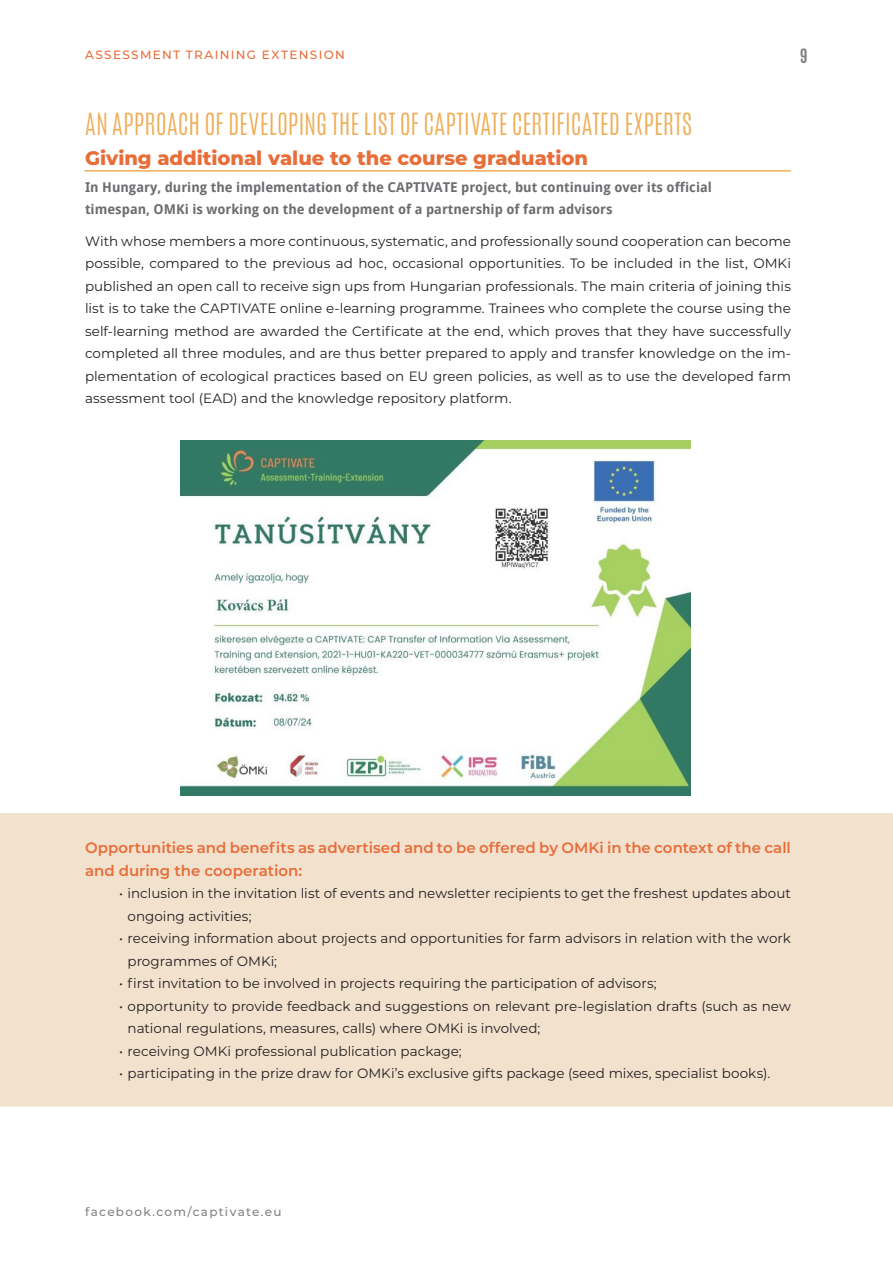
<style>
.page{position:relative;width:893px;height:1263px;background:#fff}
.page>*{position:absolute;margin:0;border:0;box-sizing:border-box;transform-origin:0 0}
.Box_04_Top{font:300 25.5px "Antonio";letter-spacing:.005em;color:#efae58}
.Box_04_Top-2{font:800 19.5px "Montserrat";color:#e76d39}
.t1{font:700 16.5px "Antonio";color:#808285}
.Body_Text{font:600 15px/22.5px "Montserrat";color:#e76d39}
.Body_Text-2{font:13.5px/22.5px "Montserrat";color:#231f20}
.Box_03_Sub{font:700 13.5px/22.5px "Droid Sans";color:#6c6d70}
.t2{font:500 12px "Montserrat";letter-spacing:.115em;color:#e76d39}
.t3{font:500 12px "Montserrat";letter-spacing:.105em;color:#808285}
</style>
<div class="page">
<div style="left:0;top:813px;width:893px;height:294px;background:#f2e1cd"></div>
<img style="left:180px;top:441px;width:511px;height:355px">
<hr style="left:84px;top:170px;width:707px;height:2px;background:#efae58">
<p class="t2" style="left:85px;top:46px;width:261px">ASSESSMENT TRAINING EXTENSION</p>
<p class="t1" style="left:800px;top:43px;width:9px">9</p>
<p class="Box_04_Top" style="left:85px;top:106px;width:609px">AN APPROACH OF DEVELOPING THE LIST OF CAPTIVATE CERTIFICATED EXPERTS</p>
<p class="Box_04_Top-2" style="left:85px;top:144px;width:504px">Giving additional value to the course graduation</p>
<p class="Box_03_Sub" style="left:85px;top:175px;width:628px">In Hungary, during the implementation of the CAPTIVATE project, but continuing over its official timespan, OMKi is working on the development of a partnership of farm advisors</p>
<p class="Body_Text-2" style="left:85px;top:229px;width:707px;text-align:justify">With whose members a more continuous, systematic, and professionally sound cooperation can become possible, compared to the previous ad hoc, occasional opportunities. To be included in the list, OMKi published an open call to receive sign ups from Hungarian professionals. The main criteria of joining this list is to take the CAPTIVATE online e-learning programme. Trainees who complete the course using the self-learning method are awarded the Certificate at the end, which proves that they have successfully completed all three modules, and are thus better prepared to apply and transfer knowledge on the im&shy;plementation of ecological practices based on EU green policies, as well as to use the developed farm assessment tool (EAD) and the knowledge repository platform.</p>
<p class="Body_Text" style="left:85px;top:836px;width:707px">Opportunities and benefits as advertised and to be offered by OMKi in the context of the call and during the cooperation:</p>
<p class="Body_Text-2" style="left:128px;top:881px;width:665px;text-indent:-9px">• inclusion in the invitation list of events and newsletter recipients to get the freshest updates about ongoing activities;</p>
<p class="Body_Text-2" style="left:128px;top:926px;width:665px;text-indent:-9px">• receiving information about projects and opportunities for farm advisors in relation with the work programmes of OMKi;</p>
<p class="Body_Text-2" style="left:119px;top:971px;width:539px">• first invitation to be involved in projects requiring the participation of advisors;</p>
<p class="Body_Text-2" style="left:128px;top:994px;width:665px;text-indent:-9px">• opportunity to provide feedback and suggestions on relevant pre-legislation drafts (such as new national regulations, measures, calls) where OMKi is involved;</p>
<p class="Body_Text-2" style="left:119px;top:1039px;width:344px">• receiving OMKi professional publication package;</p>
<p class="Body_Text-2" style="left:119px;top:1061px;width:653px">• participating in the prize draw for OMKi’s exclusive gifts package (seed mixes, specialist books).</p>
<p class="t3" style="left:85px;top:1203px;width:198px">facebook.com/captivate.eu</p>
</div>
